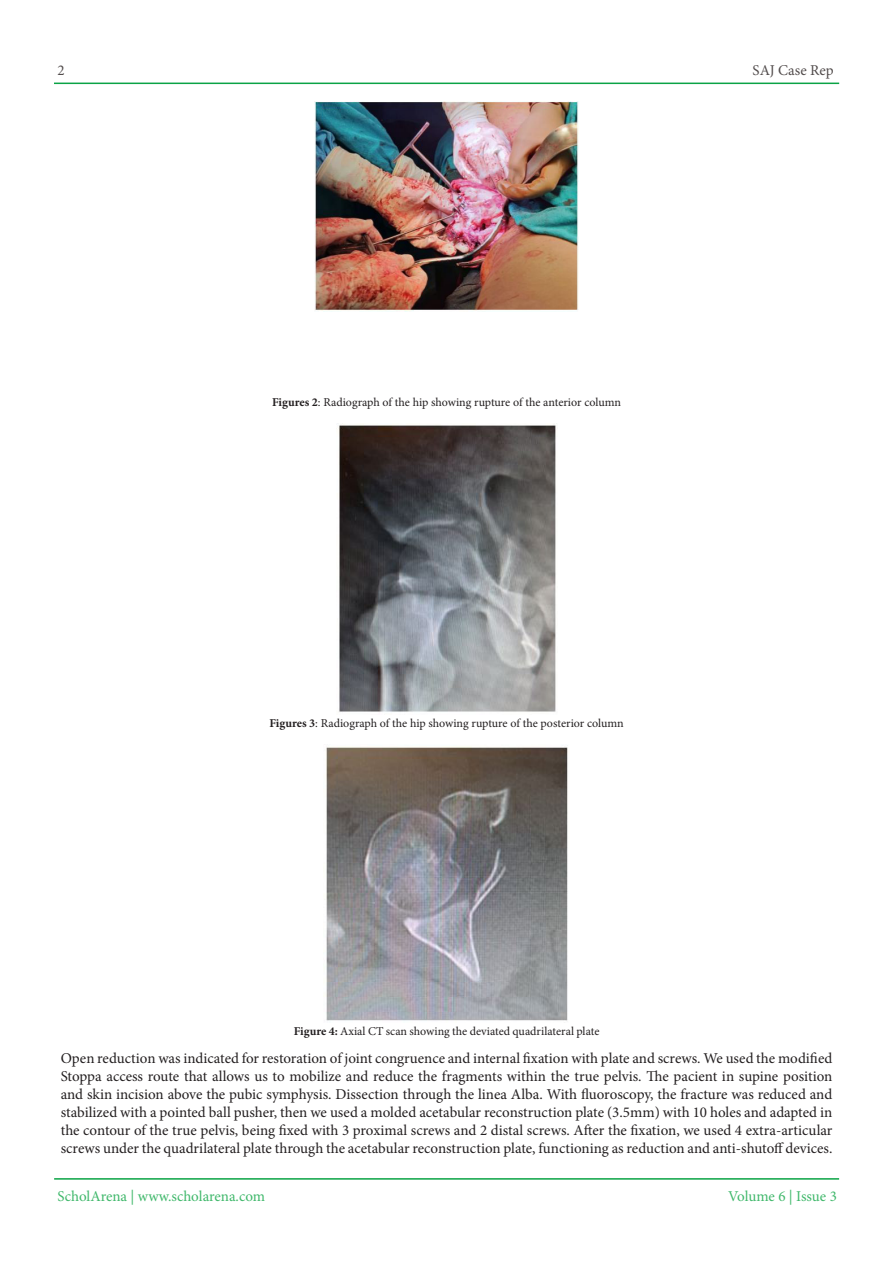
<style>
.page{position:relative;width:893px;height:1263px;background:#fff}
.page>*{position:absolute;margin:0;border:0;box-sizing:border-box;transform-origin:0 0}
.t1{font:15px/18px "Minion Pro";color:#231f20;text-align:justify}
.t2{font:15px "Minion Pro";letter-spacing:-.005em;color:#40b86b}
.t3{font:15px "Minion Pro";color:#524c4c}
.t4{font:12px "Minion Pro";color:#231f20}
.s1{font-weight:700}
</style>
<div class="page">
<hr style="left:54px;top:83px;width:785px;height:1px;background:#0aa345">
<hr style="left:54px;top:1178px;width:785px;height:1px;background:#0aa345">
<img style="left:315px;top:101px;width:263px;height:211px">
<img style="left:338px;top:423px;width:219px;height:289px">
<img style="left:326px;top:745px;width:242px;height:276px">
<p class="t3" style="left:57px;top:60px;width:9px">2</p>
<p class="t4" style="left:272px;top:394px;width:351px"><span class="s1">Figures 2</span>: Radiograph of the hip showing rupture of the anterior column</p>
<p class="t4" style="left:269px;top:715px;width:356px"><span class="s1">Figures 3</span>: Radiograph of the hip showing rupture of the posterior column</p>
<p class="t4" style="left:294px;top:1023px;width:307px"><span class="s1">Figure 4:</span> Axial CT scan showing the deviated quadrilateral plate</p>
<p class="t3" style="left:753px;top:60px;width:83px">SAJ Case Rep</p>
<p class="t1" style="left:61px;top:1050px;width:773px">Open reduction was indicated for restoration ofjoint congruence and internal fixation with plate and screws. We used the modified Stoppa access route that allows us to mobilize and reduce the fragments within the true pelvis. The pacient in supine position and skin incision above the pubic symphysis. Dissection through the linea Alba. With fluoroscopy, the fracture was reduced and stabilized with a pointed ball pusher, then we used a molded acetabular reconstruction plate (3.5mm) with 10 holes and adapted in the contour of the true pelvis, being fixed with 3 proximal screws and 2 distal screws. After the fixation, we used 4 extra-articular screws under the quadrilateral plate through the acetabular reconstruction plate, functioning as reduction and anti-shutoffdevices.</p>
<p class="t2" style="left:58px;top:1186px;width:209px">ScholArena | www.scholarena.com</p>
<p class="t2" style="left:728px;top:1186px;width:110px">Volume 6 | Issue 3</p>
</div>
